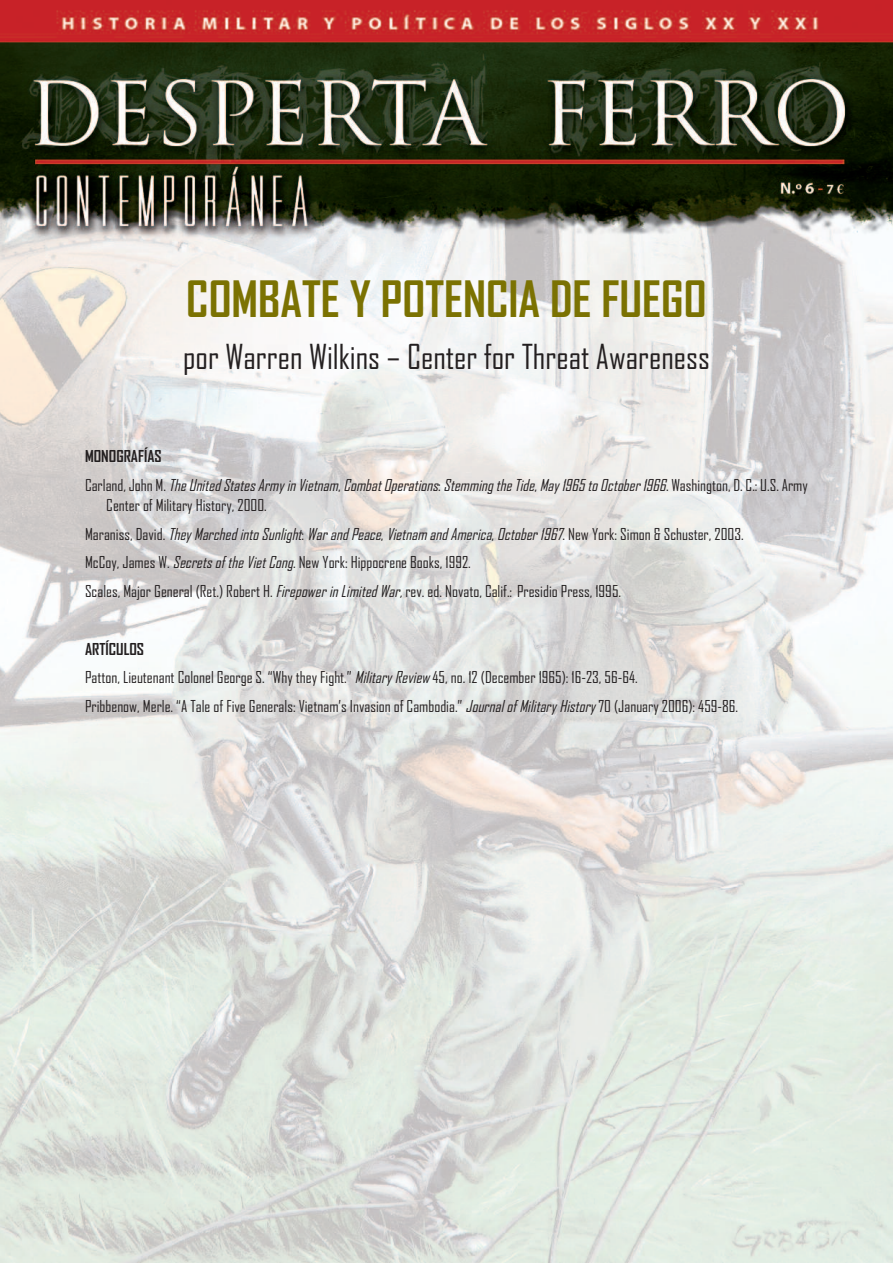
<style>
.page{position:relative;width:893px;height:1263px;background:#fff}
.page>*{position:absolute;margin:0;border:0;box-sizing:border-box;transform-origin:0 0}
.t1{font:700 48px "Agency FB";color:#7b7202}
.t2{font:33px "Agency FB";color:#231f20}
.t3{font:15.75px/28.8px "Agency FB";color:#231f20}
.t4{font:italic 15.75px/28.8px "Agency FB";color:#231f20}
.s1{font-weight:700;font-style:normal}
.s2{font-style:normal}
.s3{font-style:italic}
.s4{font-weight:700}
</style>
<div class="page">
<img style="left:0;top:0;width:893px;height:1263px">
<h1 class="t1" style="left:186px;top:273px;width:522px">COMBATE Y POTENCIA DE FUEGO</h1>
<h2 class="t2" style="left:183px;top:339px;width:528px">por Warren Wilkins – Center for Threat Awareness</h2>
<p class="t4" style="left:85px;top:442px;width:724px"><span class="s1">MONOGRAFÍAS<br></span><span class="s2">C a r l a n d , J o h n M .</span> The United States Army in Vietnam<span class="s2">,</span> Combat Operations<span class="s2">:</span> Stemming the Tide<span class="s2">,</span> May 1965 to October 1966<span class="s2">. W a s h i n g t o n , D . C . : U . S . A r m y</span></p>
<p class="t3" style="left:85px;top:491px;width:660px;text-indent:21px">Center of Military History, 2000.<br>Maraniss, David. <span class="s3">TheyMarchedintoSunlight</span>: <span class="s3">WarandPeace</span>, <span class="s3">VietnamandAmerica</span>, <span class="s3">October1967</span>. New York: Simon &amp; Schuster, 2003.<br>McCoy, James W. <span class="s3">SecretsoftheVietCong</span>. New York: Hippocrene Books, 1992.<br>Scales, Major General (Ret.) Robert H. <span class="s3">FirepowerinLimitedWar,</span>rev. ed. Novato, Calif.: Presidio Press, 1995.</p>
<p class="t3" style="left:85px;top:635px;width:655px"><span class="s4">ARTÍCULOS<br></span>Patton, Lieutenant Colonel George S. “Why they Fight.” <span class="s3">MilitaryReview</span>45, no. 12 (December 1965): 16-23, 56-64.<br>Pribbenow, Merle. “A Tale of Five Generals: Vietnam’s Invasion of Cambodia.” <span class="s3">JournalofMilitaryHistory</span>70 (January 2006): 459-86.</p>
</div>
